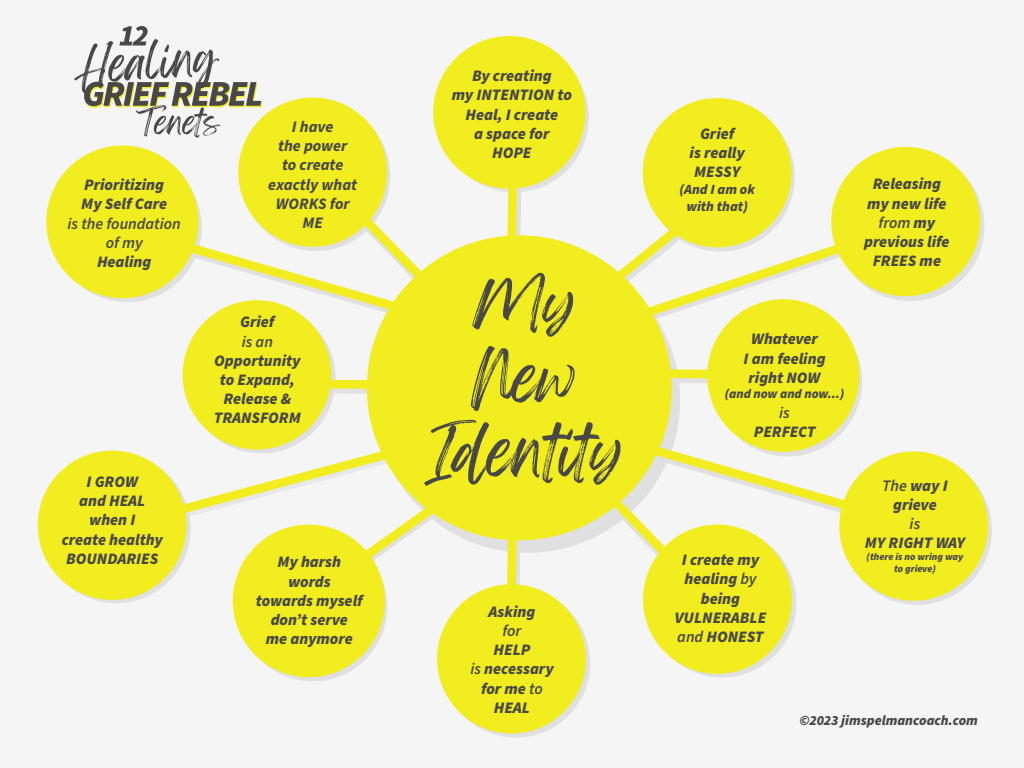
<style>
.page{position:relative;width:1024px;height:768px;background:#f5f5f5}
.page>*{position:absolute;margin:0;border:0;box-sizing:border-box;transform-origin:0 0}
.t1{font:59px/74px "Feeling Passionate";color:#484848;text-align:center}
.t2{font:italic 900 16px/19.2px "Source Sans Pro";color:#484848;text-align:center}
.t3{font:italic 700 16px/19.2px "Source Sans Pro";color:#484848;text-align:center}
.t4{font:italic 600 16px/19.2px "Source Sans Pro";color:#484848;text-align:center}
.t5{font:italic 900 14px/16.8px "Source Sans Pro";color:#484848;text-align:center}
.t6{font:italic 900 13px "Source Sans Pro";color:#484848}
.t7{font:italic 900 10px/12px "Source Sans Pro";color:#484848;text-align:center}
.s1{font-weight:600}
</style>
<div class="page">
<div style="left:836px;top:152px;width:148px;height:149px;background:#e0e0e0;border-radius:50%"></div>
<div style="left:440px;top:43px;width:149px;height:149px;background:#e0e0e0;border-radius:50%"></div>
<svg style="left:187px;top:304px;width:149px;height:149px"></svg>
<div style="left:42px;top:454px;width:149px;height:149px;background:#e0e0e0;border-radius:50%"></div>
<svg style="left:238px;top:532px;width:149px;height:149px"></svg>
<div style="left:441px;top:588px;width:149px;height:150px;background:#e0e0e0;border-radius:50%"></div>
<div style="left:647px;top:528px;width:149px;height:149px;background:#e0e0e0;border-radius:50%"></div>
<div style="left:843px;top:456px;width:149px;height:149px;background:#e0e0e0;border-radius:50%"></div>
<svg style="left:169px;top:444px;width:212px;height:77px"></svg>
<svg style="left:739px;top:238px;width:121px;height:94px"></svg>
<svg style="left:505px;top:188px;width:16px;height:48px"></svg>
<svg style="left:298px;top:452px;width:207px;height:154px"></svg>
<svg style="left:505px;top:539px;width:17px;height:46px"></svg>
<svg style="left:542px;top:426px;width:182px;height:188px"></svg>
<svg style="left:671px;top:368px;width:36px;height:16px"></svg>
<svg style="left:349px;top:134px;width:115px;height:133px"></svg>
<svg style="left:169px;top:238px;width:255px;height:85px"></svg>
<svg style="left:613px;top:439px;width:245px;height:81px"></svg>
<svg style="left:328px;top:379px;width:39px;height:16px"></svg>
<div style="left:367px;top:235px;width:305px;height:305px;background:#f2ed1e;border-radius:50%"></div>
<div style="left:643px;top:525px;width:149px;height:149px;background:#f2ed1e;border-radius:50%"></div>
<div style="left:183px;top:300px;width:148px;height:149px;background:#f2ed1e;border-radius:50%"></div>
<div style="left:233px;top:525px;width:152px;height:152px;background:#f2ed1e;border-radius:50%"></div>
<div style="left:839px;top:451px;width:149px;height:150px;background:#f2ed1e;border-radius:50%"></div>
<div style="left:437px;top:584px;width:149px;height:150px;background:#f2ed1e;border-radius:50%"></div>
<div style="left:38px;top:451px;width:149px;height:149px;background:#f2ed1e;border-radius:50%"></div>
<div style="left:238px;top:98px;width:149px;height:149px;background:#f2ed1e;border-radius:50%"></div>
<div style="left:46px;top:146px;width:153px;height:152px;background:#f2ed1e;border-radius:50%"></div>
<svg style="left:536px;top:181px;width:203px;height:164px"></svg>
<div style="left:643px;top:98px;width:149px;height:149px;background:#f2ed1e;border-radius:50%"></div>
<div style="left:707px;top:299px;width:152px;height:153px;background:#f2ed1e;border-radius:50%"></div>
<div style="left:433px;top:36px;width:153px;height:153px;background:#f2ed1e;border-radius:50%"></div>
<div style="left:831px;top:147px;width:149px;height:149px;background:#f2ed1e;border-radius:50%"></div>
<svg style="left:74px;top:26px;width:188px;height:112px"></svg>
<p class="t2" style="left:81px;top:176px;width:87px;text-align:left">Prioritizing<br>My Self Care</p>
<p class="t4" style="left:68px;top:214px;width:115px">is the foundation of my</p>
<p class="t2" style="left:97px;top:252px;width:56px">Healing</p>
<p class="t2" style="left:62px;top:472px;width:103px">I GROW<br>and HEAL when I<br>create healthy<br>BOUNDARIES</p>
<p class="t3" style="left:268px;top:117px;width:90px">I have<br>the power<br>to create exactly what<br>WORKS for<br>ME</p>
<p class="t2" style="left:240px;top:313px;width:36px">Grief</p>
<p class="t4" style="left:242px;top:332px;width:33px">is an</p>
<p class="t2" style="left:214px;top:351px;width:88px">Opportunity to Expand,<br>Release &amp;<br>TRANSFORM</p>
<p class="t2" style="left:256px;top:553px;width:108px">My harsh words<br>towards myself don’t serve<br>me anymore</p>
<p class="t2" style="left:452px;top:67px;width:122px">By creating<br>my INTENTION to<br>Heal, I create<br>a space for<br>HOPE</p>
<h1 class="t1" style="left:425px;top:269px;width:200px">My<br>New<br>Identity</h1>
<p class="t2" style="left:489px;top:602px;width:48px">Asking</p>
<p class="t4" style="left:503px;top:622px;width:20px">for</p>
<p class="t2" style="left:470px;top:641px;width:85px">HELP<br><span class="s1">is</span> necessary for me <span class="s1">to<br></span>HEAL</p>
<p class="t2" style="left:690px;top:124px;width:57px">Grief<br>is really<br>MESSY</p>
<p class="t5" style="left:679px;top:181px;width:77px">(And I am ok with that)</p>
<p class="t2" style="left:864px;top:175px;width:87px">Releasing my new life <span class="s1">from</span> my previous life<br>FREES me</p>
<p class="t2" style="left:744px;top:330px;width:83px">Whatever<br>I am feeling right NOW</p>
<p class="t6" style="left:725px;top:385px;width:121px">(and now and now...)</p>
<p class="t4" style="left:779px;top:403px;width:12px">is</p>
<p class="t2" style="left:754px;top:422px;width:63px">PERFECT</p>
<p class="t2" style="left:675px;top:551px;width:93px">I create my healing <span class="s1">by </span>being<br>VULNERABLE <span class="s1">and</span> HONEST</p>
<p class="t2" style="left:882px;top:476px;width:67px"><span class="s1">The</span> way I grieve</p>
<p class="t4" style="left:910px;top:515px;width:12px">is</p>
<p class="t2" style="left:865px;top:534px;width:102px">MY RIGHT WAY</p>
<p class="t7" style="left:867px;top:551px;width:98px">(there is no wring way to grieve)</p>
<p class="t5" style="left:800px;top:713px;width:180px">©2023 jimspelmancoach.com</p>
</div>
